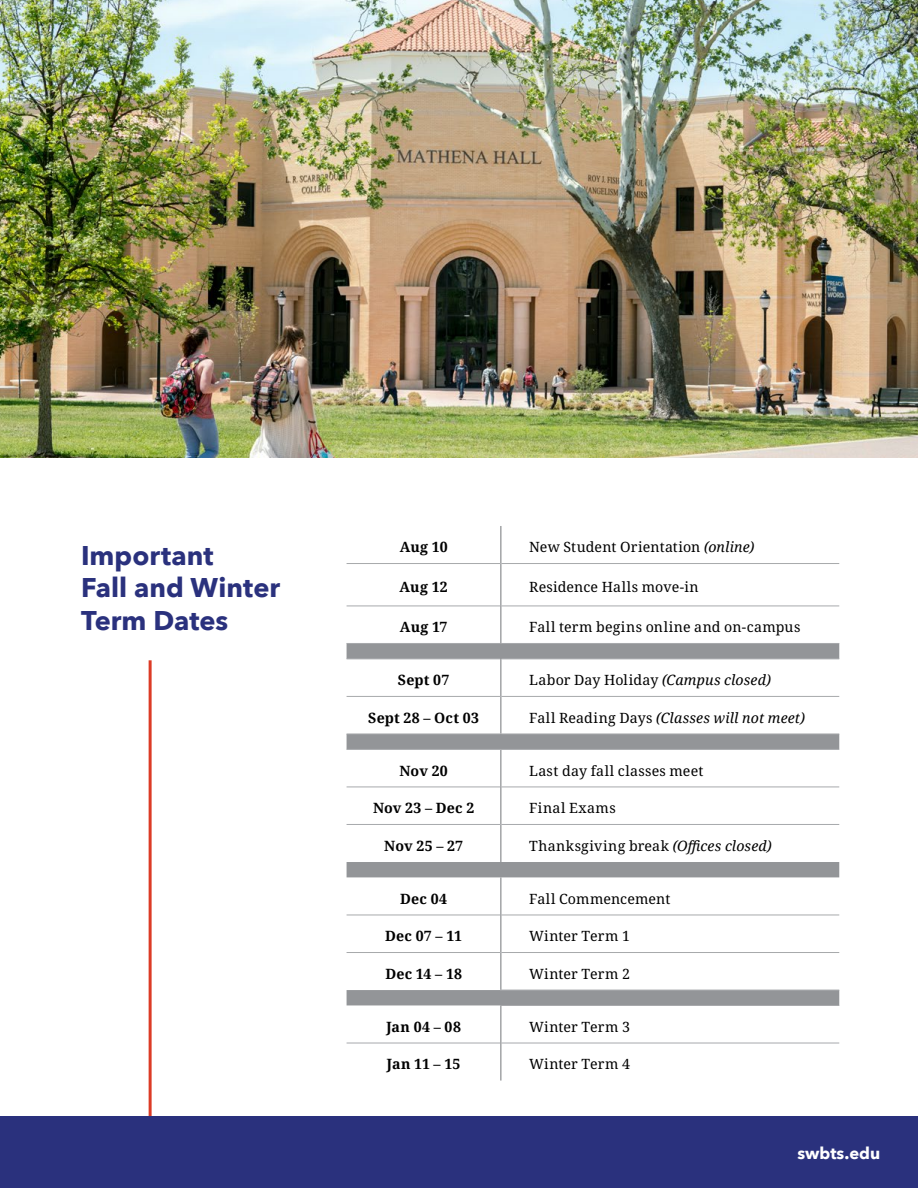
<style>
.page{position:relative;width:918px;height:1188px;background:#fff}
.page>*{position:absolute;margin:0;border:0;box-sizing:border-box;transform-origin:0 0}
.t1{font:700 27px/32.4px "Avenir Next";color:#2a317d}
.t2{font:700 16.5px "Avenir Next";color:#fff}
.t3{font:14.25px "Noto Serif";letter-spacing:.015em;color:#000}
.t4{font:700 14.25px "Noto Serif";letter-spacing:.01em;color:#000}
.t5{font:italic 14.25px "Noto Serif";letter-spacing:.01em;color:#000}
.s1{font-style:italic}
.s2{font-style:normal}
</style>
<div class="page">
<hr style="left:149px;top:660px;width:3px;height:491px;background:#dc3b26">
<svg style="left:347px;top:644px;width:492px;height:361px"></svg>
<hr style="left:347px;top:563px;width:153px;height:1px;background:#a7a9ac">
<hr style="left:501px;top:563px;width:338px;height:1px;background:#a7a9ac">
<hr style="left:347px;top:606px;width:153px;height:1px;background:#a7a9ac">
<hr style="left:501px;top:606px;width:338px;height:1px;background:#a7a9ac">
<hr style="left:347px;top:643px;width:153px;height:1px;background:#a7a9ac">
<hr style="left:501px;top:643px;width:338px;height:1px;background:#a7a9ac">
<hr style="left:347px;top:659px;width:153px;height:1px;background:#a7a9ac">
<hr style="left:501px;top:659px;width:338px;height:1px;background:#a7a9ac">
<hr style="left:347px;top:696px;width:153px;height:1px;background:#a7a9ac">
<hr style="left:501px;top:696px;width:338px;height:1px;background:#a7a9ac">
<hr style="left:347px;top:787px;width:153px;height:1px;background:#a7a9ac">
<hr style="left:501px;top:787px;width:338px;height:1px;background:#a7a9ac">
<hr style="left:347px;top:824px;width:153px;height:1px;background:#a7a9ac">
<hr style="left:501px;top:824px;width:338px;height:1px;background:#a7a9ac">
<hr style="left:347px;top:915px;width:153px;height:1px;background:#a7a9ac">
<hr style="left:501px;top:915px;width:338px;height:1px;background:#a7a9ac">
<hr style="left:347px;top:952px;width:153px;height:1px;background:#a7a9ac">
<hr style="left:501px;top:952px;width:338px;height:1px;background:#a7a9ac">
<hr style="left:500px;top:990px;width:339px;height:1px;background:#a7a9ac">
<hr style="left:500px;top:1005px;width:339px;height:1px;background:#a7a9ac">
<hr style="left:347px;top:1043px;width:153px;height:1px;background:#a7a9ac">
<hr style="left:501px;top:1043px;width:338px;height:1px;background:#a7a9ac">
<hr style="left:500px;top:526px;width:1px;height:38px;background:#939598">
<hr style="left:500px;top:564px;width:1px;height:42px;background:#939598">
<hr style="left:500px;top:606px;width:1px;height:37px;background:#939598">
<svg style="left:500px;top:643px;width:1px;height:16px"></svg>
<hr style="left:500px;top:659px;width:1px;height:37px;background:#939598">
<hr style="left:500px;top:696px;width:1px;height:38px;background:#939598">
<hr style="left:500px;top:750px;width:1px;height:37px;background:#939598">
<hr style="left:500px;top:787px;width:1px;height:37px;background:#939598">
<hr style="left:500px;top:824px;width:1px;height:38px;background:#939598">
<hr style="left:500px;top:877px;width:1px;height:38px;background:#939598">
<hr style="left:500px;top:915px;width:1px;height:38px;background:#939598">
<hr style="left:500px;top:953px;width:1px;height:37px;background:#939598">
<hr style="left:500px;top:1006px;width:1px;height:37px;background:#939598">
<hr style="left:500px;top:1043px;width:1px;height:38px;background:#939598">
<hr style="left:347px;top:734px;width:154px;height:1px;background:#a7a9ac">
<hr style="left:501px;top:734px;width:338px;height:1px;background:#a7a9ac">
<svg style="left:500px;top:734px;width:1px;height:15px"></svg>
<hr style="left:347px;top:749px;width:154px;height:1px;background:#a7a9ac">
<hr style="left:501px;top:749px;width:338px;height:1px;background:#a7a9ac">
<div style="left:0;top:1117px;width:918px;height:71px;background:#2a317d"></div>
<img style="left:0;top:0;width:918px;height:458px">
<h1 class="t1" style="left:81px;top:539px;width:201px">Important<br>Fall and Winter<br>Term Dates</h1>
<p class="t4" style="left:400px;top:537px;width:49px">Aug 10</p>
<p class="t3" style="left:529px;top:537px;width:227px">New Student Orientation <span class="s1">(online)</span></p>
<p class="t4" style="left:400px;top:577px;width:50px">Aug 12</p>
<p class="t3" style="left:529px;top:577px;width:171px">Residence Halls move-in</p>
<p class="t4" style="left:400px;top:617px;width:49px">Aug 17</p>
<p class="t3" style="left:529px;top:617px;width:273px">Fall term begins online and on-campus</p>
<p class="t4" style="left:398px;top:670px;width:53px">Sept 07</p>
<p class="t3" style="left:529px;top:670px;width:243px">Labor Day Holiday <span class="s1">(Campus closed)</span></p>
<p class="t4" style="left:368px;top:708px;width:112px">Sept 28 – Oct 03</p>
<p class="t5" style="left:529px;top:708px;width:277px"><span class="s2">Fall Reading Days</span> (Classes will not meet)</p>
<p class="t4" style="left:400px;top:761px;width:50px">Nov 20</p>
<p class="t3" style="left:529px;top:761px;width:176px">Last day fall classes meet</p>
<p class="t4" style="left:373px;top:798px;width:103px">Nov 23 – Dec 2</p>
<p class="t3" style="left:529px;top:798px;width:88px">Final Exams</p>
<p class="t4" style="left:384px;top:836px;width:80px">Nov 25 – 27</p>
<p class="t3" style="left:529px;top:836px;width:244px">Thanksgiving break <span class="s1">(Offices closed)</span></p>
<p class="t4" style="left:400px;top:889px;width:48px">Dec 04</p>
<p class="t3" style="left:529px;top:889px;width:143px">Fall Commencement</p>
<p class="t4" style="left:385px;top:926px;width:78px">Dec 07 – 11</p>
<p class="t3" style="left:529px;top:926px;width:102px">Winter Term 1</p>
<p class="t4" style="left:385px;top:964px;width:78px">Dec 14 – 18</p>
<p class="t3" style="left:529px;top:964px;width:102px">Winter Term 2</p>
<p class="t4" style="left:386px;top:1017px;width:76px">Jan 04 – 08</p>
<p class="t3" style="left:529px;top:1017px;width:102px">Winter Term 3</p>
<p class="t4" style="left:387px;top:1054px;width:75px">Jan 11 – 15</p>
<p class="t3" style="left:529px;top:1054px;width:102px">Winter Term 4</p>
<p class="t2" style="left:797px;top:1139px;width:84px">swbts.edu</p>
</div>
